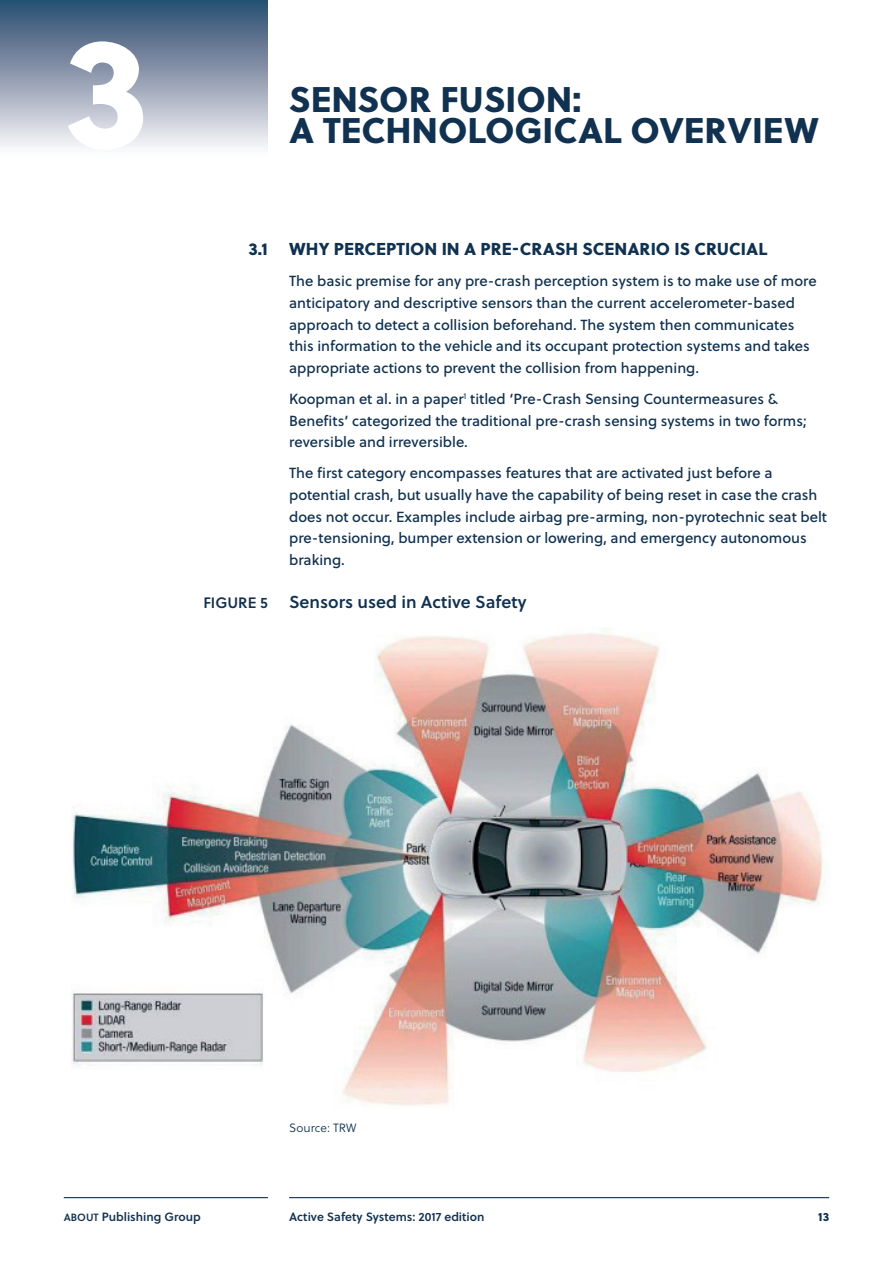
<style>
.page{position:relative;width:893px;height:1263px;background:#fff}
.page>*{position:absolute;margin:0;border:0;box-sizing:border-box;transform-origin:0 0}
.t1{font:800 157.5px "Soleil";color:#fff}
.t2{font:800 35.7px "Soleil";color:#10314f}
.t3{font:800 17.25px "Soleil";color:#10314f}
.t4{font:600 17.25px "Soleil";color:#10314f}
.t5{font:14.7px/21.8px "Soleil";color:#10314f}
.t6{font:600 12px "Soleil";color:#10314f}
.t7{font:300 12px "Soleil";color:#10314f}
.t8{font:800 12px "Soleil";color:#10314f}
.s1{font-size:15.15px}
.s2{font-size:10.5px}
</style>
<div class="page">
<hr style="left:64px;top:1197px;width:204px;height:1px;background:#10314f">
<hr style="left:289px;top:1197px;width:540px;height:1px;background:#10314f">
<div style="left:0;top:0;width:268px;height:157px;background:linear-gradient(to bottom,#28486d,#fffbfd)"></div>
<img style="left:71px;top:631px;width:754px;height:475px">
<h1 class="t1" style="left:64px;top:-32px;width:87px">3</h1>
<h2 class="t2" style="left:289px;top:71px;width:294px">SENSOR FUSION:</h2>
<h2 class="t2" style="left:289px;top:102px;width:531px">A TECHNOLOGICAL OVERVIEW</h2>
<p class="t3" style="left:249px;top:236px;width:243px">3.1 WHY PERCEPTION IN A PRE</p>
<p class="t3" style="left:512px;top:236px;width:257px">-CRASH SCENARIO IS CRUCIAL</p>
<p class="t5" style="left:289px;top:269px;width:529px">The basic premise for any pre-crash perception system is to make use of more anticipatory and descriptive sensors than the current accelerometer-based approach to detect a collision beforehand. The system then communicates this information to the vehicle and its occupant protection systems and takes appropriate actions to prevent the collision from happening.</p>
<p class="t5" style="left:289px;top:387px;width:519px">Koopman et al. in a paper<sup>1</sup> titled ‘Pre-Crash Sensing Countermeasures &amp;<br>Benefits’ categorized the traditional pre-crash sensing systems in two forms; reversible and irreversible.</p>
<p class="t5" style="left:289px;top:461px;width:539px">The first category encompasses features that are activated just before a potential crash, but usually have the capability of being reset in case the crash does not occur. Examples include airbag pre-arming, non-pyrotechnic seat belt pre-tensioning, bumper extension or lowering, and emergency autonomous braking.</p>
<p class="t4" style="left:203px;top:589px;width:325px"><span class="s1">FIGURE 5</span> Sensors used in Active Safety</p>
<p class="t7" style="left:289px;top:1119px;width:69px">Source: TRW</p>
<p class="t6" style="left:64px;top:1207px;width:138px"><span class="s2">ABOUT</span> Publishing Group</p>
<p class="t6" style="left:289px;top:1207px;width:197px">Active Safety Systems: 2017 edition</p>
<p class="t8" style="left:818px;top:1207px;width:12px">13</p>
</div>
